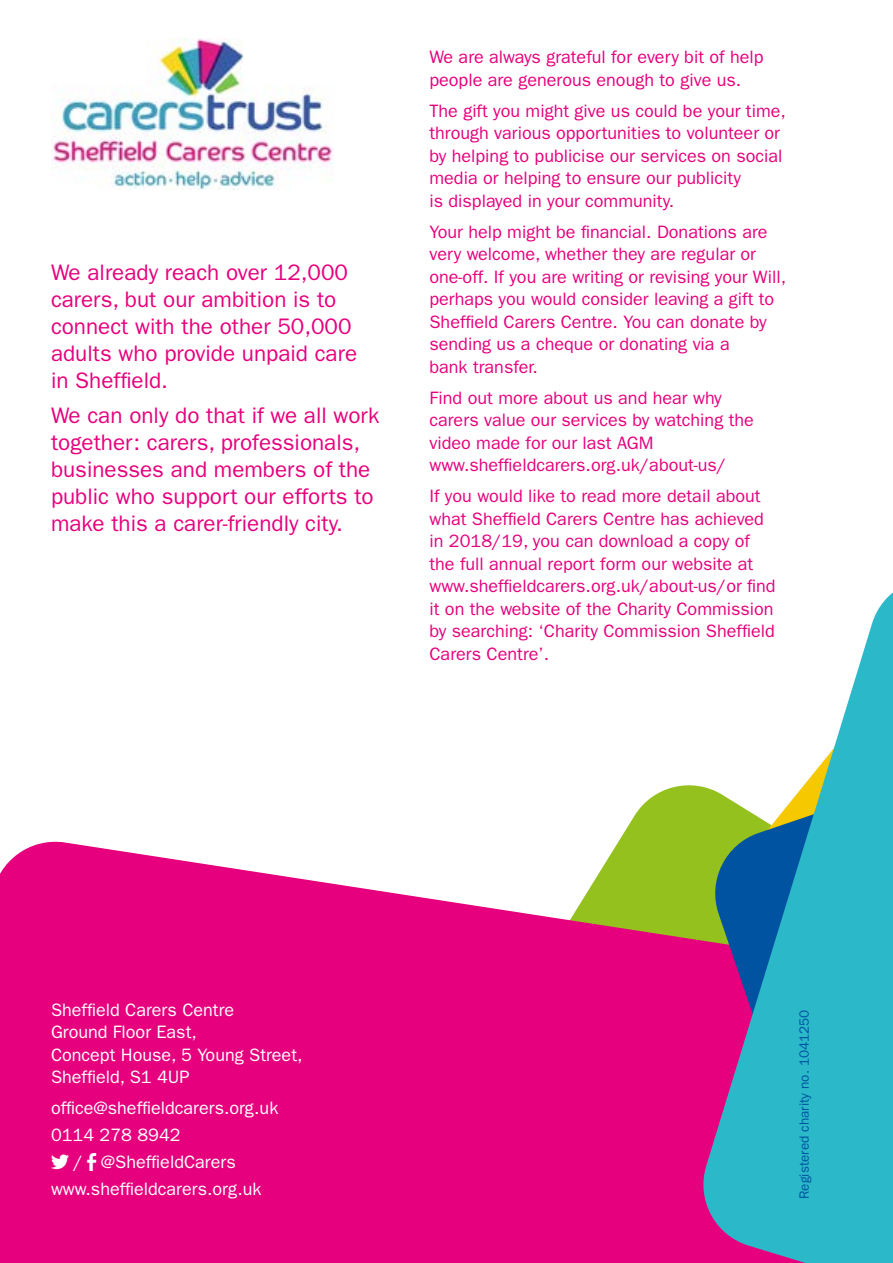
<style>
.page{position:relative;width:893px;height:1263px;background:#fff}
.page>*{position:absolute;margin:0;border:0;box-sizing:border-box;transform-origin:0 0}
.t1{font:22.5px/27px "ITC Franklin Gothic Std";color:#e6007d}
.t2{font:18px/22.5px "ITC Franklin Gothic Std";color:#e6007d}
.t3{font:18px/22.5px "ITC Franklin Gothic Std";color:#fff}
.t4{font:13.5px "ITC Franklin Gothic Std";color:#0053a1}
.s1{font-family:"SS Social"}
</style>
<div class="page">
<svg style="left:621px;top:785px;width:75px;height:52px;fill:#95c11f"></svg>
<svg style="left:0;top:837px;width:696px;height:426px;background:#e51c85"></svg>
<svg style="left:696px;top:592px;width:197px;height:671px;fill:#2bb8c9"></svg>
<img style="left:51px;top:39px;width:282px;height:150px">
<p class="t1" style="left:51px;top:259px;width:308px">We already reach over 12,000 carers, but our ambition is to connect with the other 50,000 adults who provide unpaid care in Sheffield.</p>
<p class="t1" style="left:51px;top:402px;width:330px">We can only do that if we all work together: carers, professionals, businesses and members of the public who support our efforts to make this a carer-friendly city.</p>
<p class="t2" style="left:429px;top:46px;width:335px">We are always grateful for every bit of help people are generous enough to give us.</p>
<p class="t2" style="left:429px;top:100px;width:358px">The gift you might give us could be your time, through various opportunities to volunteer or by helping to publicise our services on social media or helping to ensure our publicity<br>is displayed in your community.</p>
<p class="t2" style="left:429px;top:221px;width:358px">Your help might be financial. Donations are very welcome, whether they are regular or one-off. If you are writing or revising your Will, perhaps you would consider leaving a gift to Sheffield Carers Centre. You can donate by sending us a cheque or donating via a<br>bank transfer.</p>
<p class="t2" style="left:429px;top:387px;width:326px">Find out more about us and hear why carers value our services by watching the video made for our last AGM www.sheffieldcarers.org.uk/about-us/</p>
<p class="t2" style="left:429px;top:485px;width:348px">If you would like to read more detail about what Sheffield Carers Centre has achieved in 2018/19, you can download a copy of the full annual report form our website at www.sheffieldcarers.org.uk/about-us/or find it on the website of the Charity Commission by searching: ‘Charity Commission Sheffield Carers Centre’.</p>
<p class="t3" style="left:51px;top:999px;width:253px">Sheffield Carers Centre<br>Ground Floor East,<br>Concept House, 5 Young Street,<br>Sheffield, S1 4UP</p>
<p class="t3" style="left:51px;top:1095px;width:229px;line-height:26.7px">office@sheffieldcarers.org.uk<br>0114 278 8942<br><span class="s1">TWITTER</span> /<span class="s1">FACEBOOK</span>@SheffieldCarers www.sheffieldcarers.org.uk</p>
<p class="t4" style="left:796px;top:1199px;width:191px;rotate:-90deg">Registered charity no. 1041250</p>
</div>
